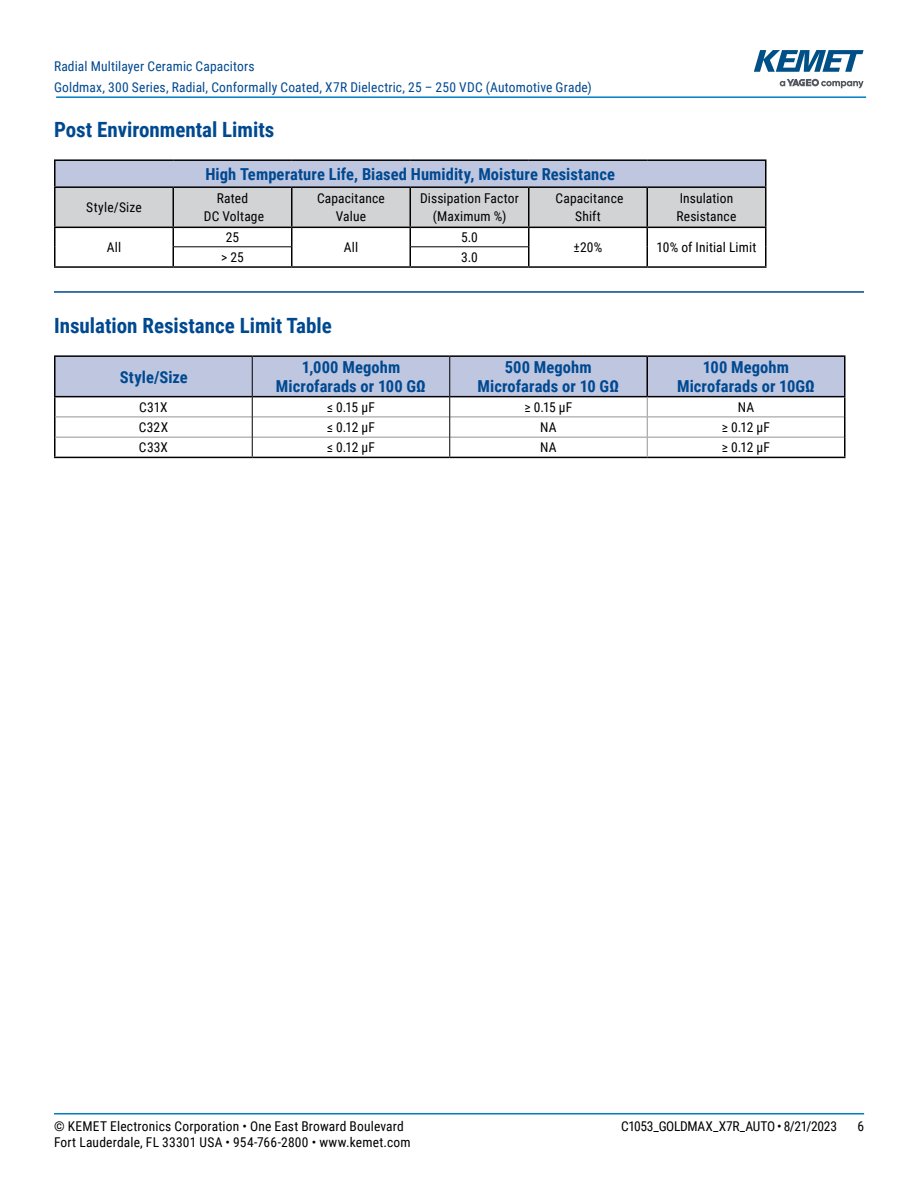
<style>
.page{position:relative;width:918px;height:1188px;background:#fff}
.page>*{position:absolute;margin:0;border:0;box-sizing:border-box;transform-origin:0 0}
.t1{font:700 21px "Roboto Condensed";color:#004990}
.t2{font:700 16.5px/19.8px "Roboto Condensed";letter-spacing:.005em;color:#004990;text-align:center}
.t3{font:13.5px/18px "Roboto Condensed";letter-spacing:.01em;color:#000;text-align:center}
.t4{font:13.5px/21px "Roboto Condensed";letter-spacing:.01em;color:#004990}
.t5{font:13.5px "Roboto Condensed";letter-spacing:-.025em;color:#000}
</style>
<div class="page">
<hr style="left:54px;top:1113px;width:810px;height:2px;background:#007dc3">
<hr style="left:56px;top:96px;width:810px;height:2px;background:#007dc3">
<svg style="left:780px;top:79px;width:84px;height:9px"></svg>
<svg style="left:754px;top:50px;width:110px;height:22px"></svg>
<hr style="left:54px;top:291px;width:810px;height:2px;background:#004990">
<hr style="left:54px;top:159px;width:119px;height:2px;background:#000">
<hr style="left:173px;top:159px;width:119px;height:2px;background:#000">
<hr style="left:292px;top:159px;width:118px;height:2px;background:#000">
<hr style="left:410px;top:159px;width:119px;height:2px;background:#000">
<hr style="left:529px;top:159px;width:118px;height:2px;background:#000">
<hr style="left:647px;top:159px;width:119px;height:2px;background:#000">
<svg style="left:54px;top:161px;width:712px;height:105px"></svg>
<hr style="left:54px;top:266px;width:119px;height:2px;background:#000">
<hr style="left:173px;top:266px;width:119px;height:2px;background:#000">
<hr style="left:292px;top:266px;width:118px;height:2px;background:#000">
<hr style="left:410px;top:266px;width:119px;height:2px;background:#000">
<hr style="left:529px;top:266px;width:118px;height:2px;background:#000">
<hr style="left:647px;top:266px;width:119px;height:2px;background:#000">
<hr style="left:54px;top:396px;width:198px;height:1px;background:#000">
<hr style="left:54px;top:397px;width:2px;height:20px;background:#000">
<hr style="left:647px;top:396px;width:199px;height:1px;background:#000">
<hr style="left:844px;top:397px;width:2px;height:20px;background:#000">
<hr style="left:54px;top:417px;width:2px;height:20px;background:#000">
<hr style="left:844px;top:417px;width:2px;height:20px;background:#000">
<hr style="left:54px;top:437px;width:2px;height:20px;background:#000">
<hr style="left:844px;top:437px;width:2px;height:20px;background:#000">
<hr style="left:54px;top:457px;width:198px;height:1px;background:#000">
<hr style="left:252px;top:457px;width:198px;height:1px;background:#000">
<hr style="left:450px;top:457px;width:197px;height:1px;background:#000">
<hr style="left:647px;top:457px;width:199px;height:1px;background:#000">
<hr style="left:54px;top:355px;width:198px;height:2px;background:#000">
<hr style="left:54px;top:357px;width:2px;height:39px;background:#000">
<hr style="left:252px;top:355px;width:198px;height:2px;background:#000">
<hr style="left:450px;top:355px;width:197px;height:2px;background:#000">
<hr style="left:647px;top:355px;width:199px;height:2px;background:#000">
<hr style="left:844px;top:357px;width:2px;height:39px;background:#000">
<svg style="left:55px;top:356px;width:790px;height:101px"></svg>
<p class="t4" style="left:54px;top:55px;width:539px">Radial Multilayer Ceramic Capacitors<br>Goldmax, 300 Series, Radial, Conformally Coated, X7R Dielectric, 25 – 250 VDC (Automotive Grade)</p>
<h1 class="t1" style="left:54px;top:115px;width:222px">Post Environmental Limits</h1>
<p class="t2" style="left:205px;top:164px;width:411px">High Temperature Life, Biased Humidity, Moisture Resistance</p>
<p class="t3" style="left:86px;top:198px;width:57px">Style/Size</p>
<p class="t3" style="left:204px;top:189px;width:62px">Rated<br>DC Voltage</p>
<p class="t3" style="left:317px;top:189px;width:69px">Capacitance<br>Value</p>
<p class="t3" style="left:420px;top:189px;width:100px">Dissipation Factor (Maximum %)</p>
<p class="t3" style="left:556px;top:189px;width:69px">Capacitance<br>Shift</p>
<p class="t3" style="left:677px;top:189px;width:61px;text-align:left">Insulation<br>Resistance</p>
<p class="t3" style="left:107px;top:238px;width:16px">All</p>
<p class="t3" style="left:226px;top:228px;width:15px">25</p>
<p class="t3" style="left:461px;top:228px;width:18px">5.0</p>
<p class="t3" style="left:574px;top:238px;width:30px">±20%</p>
<p class="t3" style="left:657px;top:238px;width:101px">10% of Initial Limit</p>
<p class="t3" style="left:344px;top:238px;width:16px">All</p>
<p class="t3" style="left:221px;top:248px;width:24px">&gt; 25</p>
<p class="t3" style="left:461px;top:248px;width:18px">3.0</p>
<h1 class="t1" style="left:54px;top:311px;width:279px">Insulation Resistance Limit Table</h1>
<p class="t2" style="left:120px;top:366px;width:70px">Style/Size</p>
<p class="t2" style="left:276px;top:356px;width:152px">1,000 Megohm<br>Microfarads or 100 GΩ</p>
<p class="t2" style="left:478px;top:356px;width:143px">500 Megohm<br>Microfarads or 10 GΩ</p>
<p class="t2" style="left:677px;top:356px;width:139px">100 Megohm<br>Microfarads or 10GΩ</p>
<p class="t3" style="left:139px;top:398px;width:30px">C31X</p>
<p class="t3" style="left:327px;top:398px;width:49px">≤ 0.15 μF</p>
<p class="t3" style="left:525px;top:398px;width:49px">≥ 0.15 μF</p>
<p class="t3" style="left:738px;top:398px;width:18px">NA</p>
<p class="t3" style="left:139px;top:418px;width:31px">C32X</p>
<p class="t3" style="left:327px;top:418px;width:49px">≤ 0.12 μF</p>
<p class="t3" style="left:540px;top:418px;width:18px">NA</p>
<p class="t3" style="left:722px;top:418px;width:50px">≥ 0.12 μF</p>
<p class="t3" style="left:139px;top:438px;width:31px">C33X</p>
<p class="t3" style="left:327px;top:438px;width:49px">≤ 0.12 μF</p>
<p class="t3" style="left:540px;top:438px;width:18px">NA</p>
<p class="t3" style="left:722px;top:438px;width:50px">≥ 0.12 μF</p>
<p class="t3" style="left:54px;top:1116px;width:351px">© KEMET Electronics Corporation • One East Broward Boulevard</p>
<p class="t5" style="left:621px;top:1116px;width:217px">C1053_GOLDMAX_X7R_AUTO • 8/21/2023</p>
<p class="t3" style="left:54px;top:1133px;width:358px">Fort Lauderdale, FL 33301 USA • 954-766-2800 • www.kemet.com</p>
<p class="t3" style="left:857px;top:1116px;width:8px">6</p>
</div>
